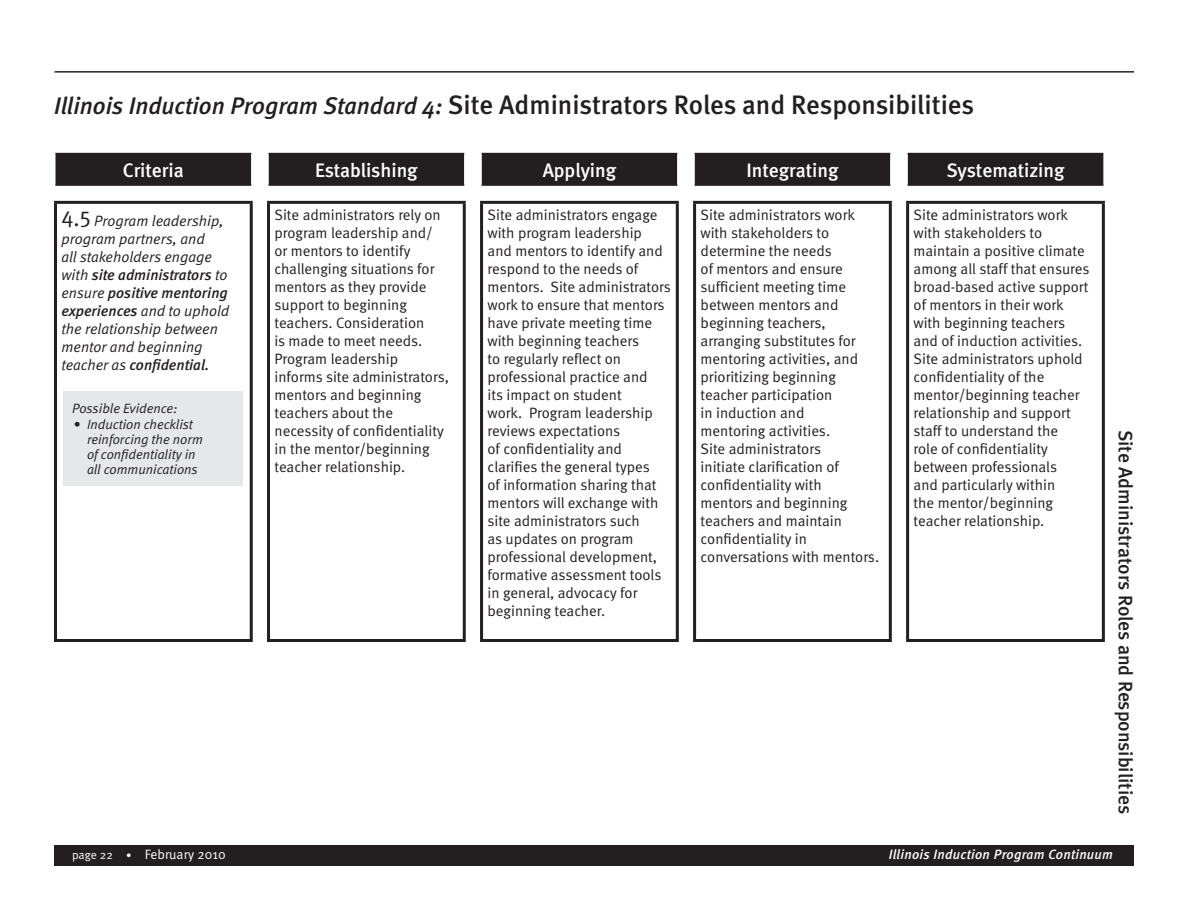
<style>
.page{position:relative;width:1188px;height:918px;background:#fff}
.page>*{position:absolute;margin:0;border:0;box-sizing:border-box;transform-origin:0 0}
.meta_body_text{font:500 26.7px "Meta";color:#231f20}
.t1{font:500 19.5px "Meta";letter-spacing:-.005em;color:#fff}
.meta_body_text-2{font:500 19.5px "Meta";letter-spacing:-.005em;color:#231f20}
.meta_chart_text{font:15px/18px "Meta Normal";color:#231f20}
.Meta_left_column_cha{font:italic 15px/18px "Meta Normal";color:#231f20}
.possible_evidence{font:italic 13.5px/15px "Meta Normal";color:#231f20}
.t2{font:italic 500 13.5px "Meta";letter-spacing:.02em;color:#fff}
.possible_evidence_he{font:italic 13.5px "Meta Normal";color:#231f20}
.t3{font:13.5px "Meta Normal";color:#fff}
.t4{font:12px "Meta Normal";letter-spacing:-.005em;color:#fff}
.s1{font-style:italic;font-size:24px}
.s2{font-style:normal;font-size:22.5px}
.s3{font-family:"Meta";font-weight:500}
.s4{font-size:10.5px}
</style>
<div class="page">
<div style="left:54px;top:845px;width:1080px;height:20px;background:#231f20"></div>
<div style="left:63px;top:391px;width:180px;height:95px;background:#e6e7e9"></div>
<hr style="left:56px;top:71px;width:1078px;height:1px;background:#231f20">
<hr style="left:54px;top:72px;width:1080px;height:1px;background:#231f20">
<svg style="left:56px;top:154px;width:1047px;height:31px;background:#322e2f"></svg>
<hr style="left:56px;top:153px;width:195px;height:1px;background:#231f20">
<hr style="left:56px;top:184px;width:195px;height:2px;background:#231f20">
<hr style="left:269px;top:153px;width:195px;height:1px;background:#231f20">
<hr style="left:269px;top:184px;width:195px;height:2px;background:#231f20">
<hr style="left:482px;top:153px;width:195px;height:1px;background:#231f20">
<hr style="left:482px;top:184px;width:195px;height:2px;background:#231f20">
<hr style="left:695px;top:153px;width:195px;height:1px;background:#231f20">
<hr style="left:695px;top:184px;width:195px;height:2px;background:#231f20">
<hr style="left:908px;top:153px;width:195px;height:1px;background:#231f20">
<hr style="left:908px;top:184px;width:195px;height:2px;background:#231f20">
<hr style="left:54px;top:201px;width:199px;height:3px;background:#231f20">
<hr style="left:267px;top:201px;width:199px;height:3px;background:#231f20">
<hr style="left:480px;top:201px;width:199px;height:3px;background:#231f20">
<hr style="left:693px;top:201px;width:199px;height:3px;background:#231f20">
<hr style="left:906px;top:201px;width:199px;height:3px;background:#231f20">
<hr style="left:54px;top:204px;width:3px;height:435px;background:#231f20">
<hr style="left:54px;top:639px;width:199px;height:3px;background:#231f20">
<hr style="left:250px;top:204px;width:3px;height:435px;background:#231f20">
<hr style="left:267px;top:204px;width:3px;height:435px;background:#231f20">
<hr style="left:267px;top:639px;width:199px;height:3px;background:#231f20">
<hr style="left:463px;top:204px;width:3px;height:435px;background:#231f20">
<hr style="left:480px;top:204px;width:3px;height:435px;background:#231f20">
<hr style="left:480px;top:639px;width:199px;height:3px;background:#231f20">
<hr style="left:676px;top:204px;width:3px;height:435px;background:#231f20">
<hr style="left:693px;top:204px;width:3px;height:435px;background:#231f20">
<hr style="left:693px;top:639px;width:199px;height:3px;background:#231f20">
<hr style="left:889px;top:204px;width:3px;height:435px;background:#231f20">
<hr style="left:906px;top:204px;width:3px;height:435px;background:#231f20">
<hr style="left:1102px;top:204px;width:3px;height:435px;background:#231f20">
<hr style="left:906px;top:639px;width:199px;height:3px;background:#231f20">
<p class="meta_body_text" style="left:54px;top:89px;width:922px"><span class="s1">Illinois Induction Program Standard 4:</span> Site Administrators Roles and Responsibilities</p>
<p class="t1" style="left:123px;top:159px;width:62px">Criteria</p>
<p class="t1" style="left:315px;top:159px;width:104px">Establishing</p>
<p class="t1" style="left:543px;top:159px;width:75px">Applying</p>
<p class="t1" style="left:746px;top:159px;width:94px">Integrating</p>
<p class="t1" style="left:946px;top:159px;width:120px">Systematizing</p>
<p class="Meta_left_column_cha" style="left:62px;top:212px;width:169px"><sup>4</sup><span class="s2">.</span><sup>5</sup> Program leadership, program partners, and<br>all stakeholders engage with <span class="s3">site administrators</span> to ensure <span class="s3">positive mentoring experiences</span> and to uphold the relationship between mentor and beginning teacher as <span class="s3">confidential.</span></p>
<p class="possible_evidence_he" style="left:72px;top:400px;width:107px">Possible Evidence:</p>
<p class="possible_evidence" style="left:87px;top:417px;width:118px;text-indent:-14px">• Induction checklist reinforcing the norm of confidentiality in all communications</p>
<p class="meta_chart_text" style="left:275px;top:206px;width:176px">Site administrators rely on program leadership and/ or mentors to identify challenging situations for mentors as they provide support to beginning teachers. Consideration<br>is made to meet needs.<br>Program leadership informs site administrators, mentors and beginning teachers about the necessity of confidentiality in the mentor/beginning teacher relationship.</p>
<p class="meta_chart_text" style="left:488px;top:206px;width:185px">Site administrators engage with program leadership<br>and mentors to identify and respond to the needs of mentors. Site administrators work to ensure that mentors have private meeting time with beginning teachers<br>to regularly reflect on professional practice and<br>its impact on student<br>work. Program leadership reviews expectations<br>of confidentiality and clarifies the general types<br>of information sharing that mentors will exchange with site administrators such<br>as updates on program professional development, formative assessment tools in general, advocacy for beginning teacher.</p>
<p class="meta_chart_text" style="left:701px;top:206px;width:180px">Site administrators work with stakeholders to determine the needs<br>of mentors and ensure sufficient meeting time between mentors and beginning teachers, arranging substitutes for mentoring activities, and prioritizing beginning teacher participation<br>in induction and<br>mentoring activities.<br>Site administrators<br>initiate clarification of confidentiality with<br>mentors and beginning teachers and maintain confidentiality in conversations with mentors.</p>
<p class="meta_chart_text" style="left:914px;top:206px;width:177px">Site administrators work with stakeholders to maintain a positive climate among all staff that ensures broad-based active support of mentors in their work with beginning teachers and of induction activities.<br>Site administrators uphold confidentiality of the mentor/beginning teacher relationship and support staff to understand the<br>role of confidentiality between professionals<br>and particularly within<br>the mentor/beginning teacher relationship.</p>
<p class="meta_body_text-2" style="left:1137px;top:430px;width:386px;rotate:90deg">Site Administrators Roles and Responsibilities</p>
<p class="t4" style="left:72px;top:848px;width:42px">page 22</p>
<p class="t3" style="left:126px;top:846px;width:101px"><span class="s4">•</span> February 2010</p>
<p class="t2" style="left:889px;top:846px;width:226px">Illinois Induction Program Continuum</p>
</div>
